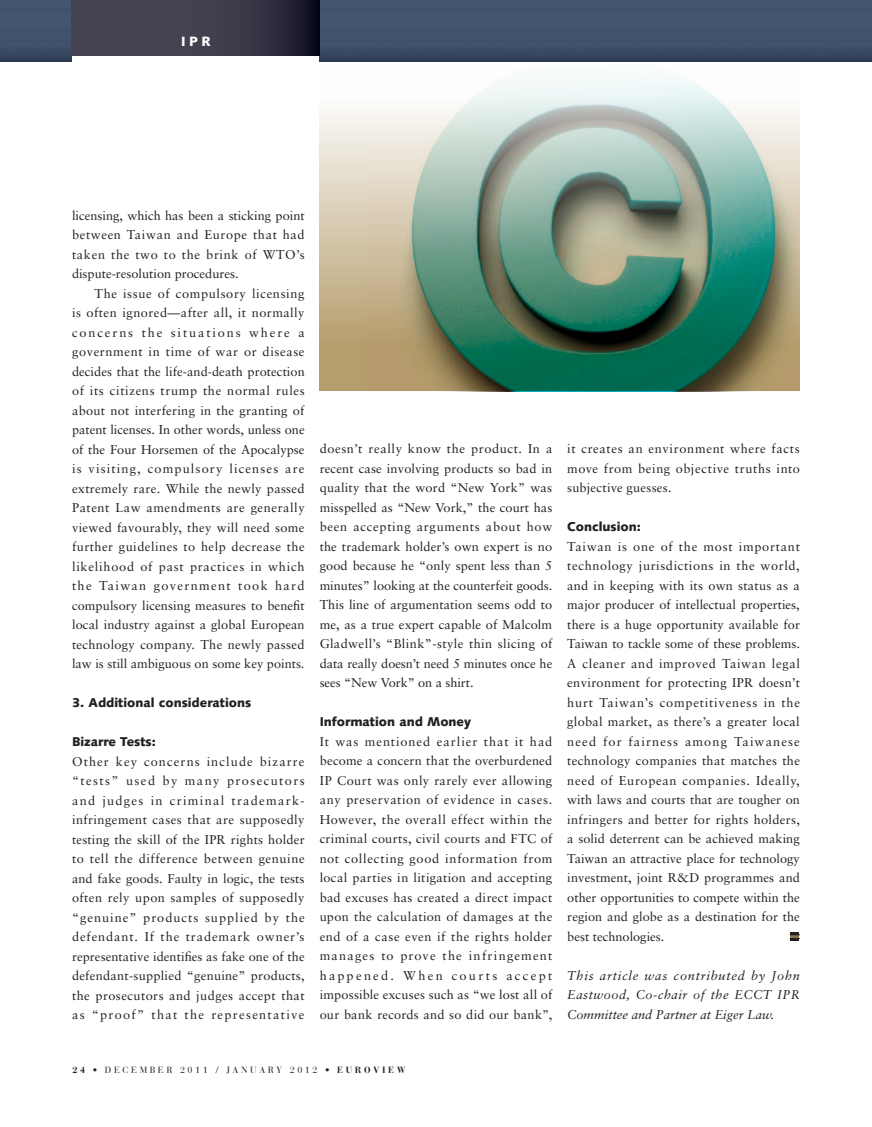
<style>
.page{position:relative;width:872px;height:1127px;background:#fff}
.page>*{position:absolute;margin:0;border:0;box-sizing:border-box;transform-origin:0 0}
.t1{font:900 13.5px "Syntax";color:#fff}
.t2{font:12.75px/19.5px "Sabon";letter-spacing:.005em;color:#231f20;text-align:justify}
.t3{font:italic 12.75px/19.5px "Sabon";color:#231f20;text-align:justify}
.t4{font:900 12.75px "Syntax";color:#231f20}
.t5{font:9px "Bauer Bodoni";letter-spacing:.285em;color:#231f20}
.s1{font-weight:700}
</style>
<div class="page">
<img style="left:0;top:0;width:72px;height:62px">
<img style="left:320px;top:0;width:552px;height:62px">
<svg style="left:72px;top:0;width:248px;height:55px;background:#3a3847"></svg>
<svg style="left:789px;top:932px;width:11px;height:9px"></svg>
<div style="left:320px;top:62px;width:480px;height:329px;background:linear-gradient(to bottom,#fff,#ac915a)"></div>
<img style="left:367px;top:62px;width:433px;height:329px">
<p class="t1" style="left:181px;top:34px;width:30px">IPR</p>
<p class="t2" style="left:72px;top:205px;width:234px">licensing, which has been a sticking point between Taiwan and Europe that had taken the two to the brink of WTO’s dispute-resolution procedures.</p>
<p class="t2" style="left:72px;top:283px;width:234px;text-indent:23px">The issue of compulsory licensing is often ignored—after all, it normally concerns the situations where a government in time of war or disease decides that the life-and-death protection of its citizens trump the normal rules about not interfering in the granting of patent licenses. In other words, unless one of the Four Horsemen of the Apocalypse is visiting, compulsory licenses are extremely rare. While the newly passed Patent Law amendments are generally viewed favourably, they will need some further guidelines to help decrease the likelihood of past practices in which the Taiwan government took hard compulsory licensing measures to benefit local industry against a global European technology company. The newly passed law is still ambiguous on some key points.</p>
<p class="t4" style="left:72px;top:695px;width:181px">3. Additional considerations</p>
<p class="t4" style="left:72px;top:734px;width:85px">Bizarre Tests:</p>
<p class="t2" style="left:72px;top:751px;width:234px">Other key concerns include bizarre “tests” used by many prosecutors and judges in criminal trademark&shy;infringement cases that are supposedly testing the skill of the IPR rights holder to tell the difference between genuine and fake goods. Faulty in logic, the tests often rely upon samples of supposedly “genuine” products supplied by the defendant. If the trademark owner’s representative identifies as fake one of the defendant-supplied “genuine” products, the prosecutors and judges accept that as “proof” that the representative</p>
<p class="t2" style="left:320px;top:439px;width:234px">doesn’t really know the product. In a recent case involving products so bad in quality that the word “New York” was misspelled as “New Vork,” the court has been accepting arguments about how the trademark holder’s own expert is no good because he “only spent less than 5 minutes” looking at the counterfeit goods.<br>This line of argumentation seems odd to me, as a true expert capable of Malcolm Gladwell’s “Blink”-style thin slicing of data really doesn’t need 5 minutes once he sees “New Vork” on a shirt.</p>
<p class="t4" style="left:320px;top:714px;width:153px">Information and Money</p>
<p class="t2" style="left:320px;top:731px;width:234px">It was mentioned earlier that it had become a concern that the overburdened IP Court was only rarely ever allowing any preservation of evidence in cases.<br>However, the overall effect within the criminal courts, civil courts and FTC of not collecting good information from local parties in litigation and accepting bad excuses has created a direct impact upon the calculation of damages at the end of a case even if the rights holder manages to prove the infringement happened. When courts accept impossible excuses such as “we lost all of our bank records and so did our bank”,</p>
<p class="t2" style="left:567px;top:439px;width:234px">it creates an environment where facts move from being objective truths into subjective guesses.</p>
<p class="t4" style="left:567px;top:519px;width:75px">Conclusion:</p>
<p class="t2" style="left:567px;top:536px;width:234px">Taiwan is one of the most important technology jurisdictions in the world, and in keeping with its own status as a major producer of intellectual properties, there is a huge opportunity available for Taiwan to tackle some of these problems.<br>A cleaner and improved Taiwan legal environment for protecting IPR doesn’t hurt Taiwan’s competitiveness in the global market, as there’s a greater local need for fairness among Taiwanese technology companies that matches the need of European companies. Ideally, with laws and courts that are tougher on infringers and better for rights holders, a solid deterrent can be achieved making Taiwan an attractive place for technology investment, joint R&amp;D programmes and other opportunities to compete within the region and globe as a destination for the best technologies.</p>
<p class="t3" style="left:567px;top:965px;width:234px">This article was contributed by John Eastwood, Co-chair of the ECCT IPR Committee and Partner at Eiger Law.</p>
<p class="t5" style="left:73px;top:1064px;width:335px"><span class="s1">24</span> • DECEMBER 2011 / JANUARY 2012 • <span class="s1">EUROVIEW</span></p>
</div>
